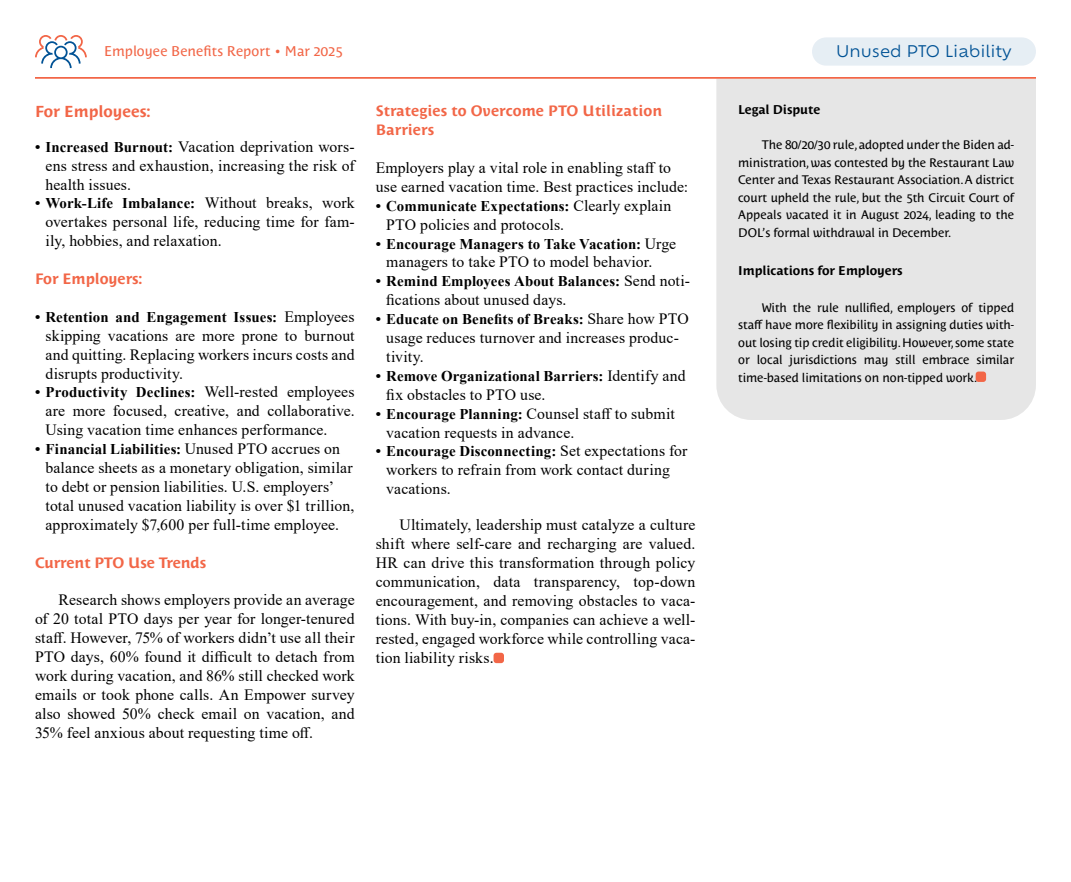
<style>
.page{position:relative;width:1071px;height:882px;background:#fff}
.page>*{position:absolute;margin:0;border:0;box-sizing:border-box;transform-origin:0 0}
.t1{font:15.75px/18.9px "Times New Roman";letter-spacing:.01em;color:#000}
.t2{font:15.75px "Ofelia Text";color:#005295}
.t3{font:700 15.75px "Costa Std";color:#f26647}
.t4{font:700 14.88px "Times New Roman";letter-spacing:.01em;color:#000}
.t5{font:700 14.88px/18.9px "Costa Std";letter-spacing:.01em;color:#f26647}
.t6{font:14px "Costa Std";letter-spacing:.005em;color:#f26647}
.t7{font:700 12.6px "Costa Std";color:#000}
.t8{font:12.25px/17.5px "Costa Std";color:#000;text-align:justify}
.s1{font-weight:700;font-size:14.88px}
.s2{font-weight:400;font-size:15.75px}
</style>
<div class="page">
<div style="left:716px;top:79px;width:320px;height:341px;background:#e6e6e6"></div>
<div style="left:812px;top:37px;width:224px;height:29px;background:#e6eef4;border-radius:14px"></div>
<svg style="left:35px;top:35px;width:52px;height:33px"></svg>
<hr style="left:35px;top:77px;width:1001px;height:2px;background:#f26647">
<div style="left:976px;top:372px;width:10px;height:10px;background:#f26647;border-radius:3px"></div>
<div style="left:494px;top:653px;width:10px;height:10px;background:#f26647;border-radius:3px"></div>
<p class="t6" style="left:104px;top:43px;width:240px">Employee Benefits Report • Mar 2025</p>
<p class="t3" style="left:35px;top:102px;width:117px">For Employees:</p>
<p class="t1" style="left:46px;top:137px;width:311px;text-align:justify;text-indent:-11px"><span class="s1">• Increased Burnout:</span> Vacation deprivation wors&shy;ens stress and exhaustion, increasing the risk of health issues.</p>
<p class="t4" style="left:35px;top:193px;width:321px">• Work-Life Imbalance: <span class="s2">Without breaks, work</span></p>
<p class="t1" style="left:46px;top:212px;width:311px">overtakes personal life, reducing time for fam&shy;ily, hobbies, and relaxation.</p>
<p class="t5" style="left:35px;top:269px;width:109px">For Employers:</p>
<p class="t4" style="left:35px;top:306px;width:321px">• Retention and Engagement Issues: <span class="s2">Employees</span></p>
<p class="t1" style="left:46px;top:326px;width:311px;text-align:justify">skipping vacations are more prone to burnout and quitting. Replacing workers incurs costs and disrupts productivity.</p>
<p class="t4" style="left:35px;top:382px;width:321px">• Productivity Declines: <span class="s2">Well-rested employees</span></p>
<p class="t1" style="left:46px;top:401px;width:311px">are more focused, creative, and collaborative.<br>Using vacation time enhances performance.</p>
<p class="t4" style="left:35px;top:438px;width:307px">• Financial Liabilities: <span class="s2">Unused PTO accrues on</span></p>
<p class="t1" style="left:46px;top:458px;width:311px">balance sheets as a monetary obligation, similar to debt or pension liabilities. U.S. employers’ total unused vacation liability is over $1 trillion, approximately $7,600 per full-time employee.</p>
<p class="t5" style="left:35px;top:553px;width:173px">Current PTO Use Trends</p>
<p class="t1" style="left:35px;top:590px;width:321px;text-align:justify;text-indent:24px">Research shows employers provide an average of 20 total PTO days per year for longer-tenured staff. However, 75% of workers didn’t use all their PTO days, 60% found it difficult to detach from work during vacation, and 86% still checked work emails or took phone calls. An Empower survey also showed 50% check email on vacation, and 35% feel anxious about requesting time off.</p>
<p class="t5" style="left:376px;top:102px;width:288px">Strategies to Overcome PTO Utilization<br>Barriers</p>
<p class="t1" style="left:376px;top:158px;width:314px">Employers play a vital role in enabling staff to use earned vacation time. Best practices include:</p>
<p class="t4" style="left:376px;top:195px;width:297px">• Communicate Expectations: <span class="s2">Clearly explain</span></p>
<p class="t1" style="left:386px;top:214px;width:179px">PTO policies and protocols.</p>
<p class="t4" style="left:376px;top:233px;width:302px">• Encourage Managers to Take Vacation: <span class="s2">Urge</span></p>
<p class="t1" style="left:386px;top:252px;width:268px">managers to take PTO to model behavior.</p>
<p class="t4" style="left:376px;top:271px;width:316px">• Remind Employees About Balances: <span class="s2">Send noti-</span></p>
<p class="t1" style="left:386px;top:290px;width:182px">fications about unused days.</p>
<p class="t4" style="left:376px;top:308px;width:314px">• Educate on Benefits of Breaks: <span class="s2">Share how PTO</span></p>
<p class="t1" style="left:386px;top:328px;width:294px">usage reduces turnover and increases produc&shy;tivity.</p>
<p class="t4" style="left:376px;top:365px;width:312px">• Remove Organizational Barriers: <span class="s2">Identify and</span></p>
<p class="t1" style="left:386px;top:385px;width:161px">fix obstacles to PTO use.</p>
<p class="t1" style="left:386px;top:403px;width:290px;text-indent:-11px"><span class="s1">• Encourage Planning:</span> Counsel staff to submit vacation requests in advance.</p>
<p class="t4" style="left:376px;top:441px;width:313px">• Encourage Disconnecting: <span class="s2">Set expectations for</span></p>
<p class="t1" style="left:386px;top:460px;width:285px">workers to refrain from work contact during vacations.</p>
<p class="t1" style="left:376px;top:515px;width:321px;text-align:justify;text-indent:24px">Ultimately, leadership must catalyze a culture shift where self-care and recharging are valued.<br>HR can drive this transformation through policy communication, data transparency, top-down encouragement, and removing obstacles to vaca&shy;tions. With buy-in, companies can achieve a well&shy;rested, engaged workforce while controlling vaca&shy;tion liability risks.</p>
<p class="t2" style="left:836px;top:40px;width:177px">Unused PTO Liability</p>
<p class="t7" style="left:738px;top:102px;width:84px">Legal Dispute</p>
<p class="t8" style="left:738px;top:136px;width:277px;text-indent:24px">The 80/20/30 rule, adopted under the Biden ad&shy;ministration, was contested by the Restaurant Law Center and Texas Restaurant Association. A district court upheld the rule, but the 5th Circuit Court of Appeals vacated it in August 2024, leading to the DOL’s formal withdrawal in December.</p>
<p class="t7" style="left:738px;top:263px;width:166px">Implications for Employers</p>
<p class="t8" style="left:738px;top:299px;width:277px;text-indent:24px">With the rule nullified, employers of tipped staff have more flexibility in assigning duties with&shy;out losing tip credit eligibility. However, some state or local jurisdictions may still embrace similar time-based limitations on non-tipped work.</p>
</div>
